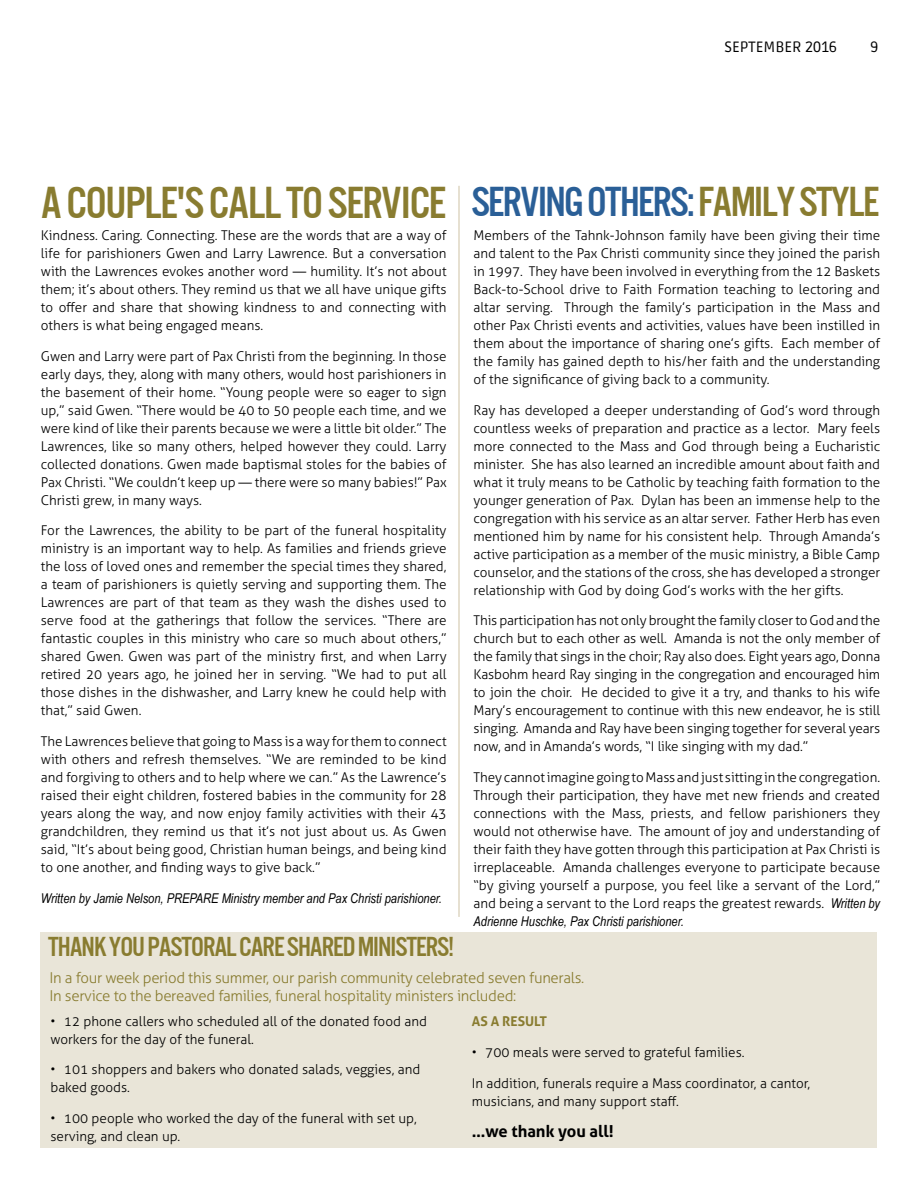
<style>
.page{position:relative;width:918px;height:1188px;background:#fff}
.page>*{position:absolute;margin:0;border:0;box-sizing:border-box;transform-origin:0 0}
.t1{font:46.5px "U.S.101";letter-spacing:-.025em;color:#897c30}
.t2{font:28.5px "U.S.101";letter-spacing:-.035em;color:#897c30}
.t3{font:700 16.5px "Aller";color:#000}
.t4{font:300 15px/18px "Aller";letter-spacing:-.02em;color:#897c30}
.t5{font:15px "Ruda";color:#000}
.t6{font:300 13.5px/18px "Aller";color:#000;text-align:justify}
.t7{font:italic 13.5px "Arial Narrow";color:#000}
.t8{font:700 13.5px "Aller";color:#897c30}
.s1{font-size:43.5px;color:#2a5f97}
.s2{font-size:43.5px}
.s3{font-family:"Arial Narrow";font-weight:400;font-style:italic}
</style>
<div class="page">
<div style="left:40px;top:932px;width:838px;height:216px;background:#e9e5d8"></div>
<hr style="left:459px;top:186px;width:1px;height:731px;background:#cec3a4">
<p class="t5" style="left:725px;top:39px;width:114px">SEPTEMBER 2016</p>
<p class="t5" style="left:870px;top:39px;width:10px">9</p>
<h1 class="t1" style="left:41px;top:178px;width:840px">A COUPLE'S CALL TO SERVICE <span class="s1">SERVING OTHERS:</span> <span class="s2">FAMILY STYLE</span></h1>
<p class="t6" style="left:474px;top:226px;width:408px">Members of the Tahnk-Johnson family have been giving their time and talent to the Pax Christi community since they joined the parish in 1997. They have been involved in everything from the 12 Baskets Back-to-School drive to Faith Formation teaching to lectoring and altar serving. Through the family’s participation in the Mass and other Pax Christi events and activities, values have been instilled in them about the importance of sharing one’s gifts. Each member of the family has gained depth to his/her faith and the understanding of the significance of giving back to a community.</p>
<p class="t6" style="left:474px;top:401px;width:408px">Ray has developed a deeper understanding of God’s word through countless weeks of preparation and practice as a lector. Mary feels more connected to the Mass and God through being a Eucharistic minister. She has also learned an incredible amount about faith and what it truly means to be Catholic by teaching faith formation to the younger generation of Pax. Dylan has been an immense help to the congregation with his service as an altar server. Father Herb has even mentioned him by name for his consistent help. Through Amanda’s active participation as a member of the music ministry, a Bible Camp counselor, and the stations of the cross, she has developed a stronger relationship with God by doing God’s works with the her gifts.</p>
<p class="t6" style="left:474px;top:612px;width:408px">This participation has not only brought the family closer to God and the church but to each other as well. Amanda is not the only member of the family that sings in the choir; Ray also does. Eight years ago, Donna Kasbohm heard Ray singing in the congregation and encouraged him to join the choir. He decided to give it a try, and thanks to his wife Mary’s encouragement to continue with this new endeavor, he is still singing. Amanda and Ray have been singing together for several years now, and in Amanda’s words, “I like singing with my dad.”</p>
<p class="t6" style="left:474px;top:768px;width:408px">They cannot imagine going to Mass and just sitting in the congregation.<br>Through their participation, they have met new friends and created connections with the Mass, priests, and fellow parishioners they would not otherwise have. The amount of joy and understanding of their faith they have gotten through this participation at Pax Christi is irreplaceable. Amanda challenges everyone to participate because “by giving yourself a purpose, you feel like a servant of the Lord,” and being a servant to the Lord reaps the greatest rewards. <span class="s3">Written by</span></p>
<p class="t7" style="left:474px;top:912px;width:212px">Adrienne Huschke, Pax Christi parishioner.</p>
<h2 class="t2" style="left:48px;top:932px;width:408px">THANK YOU PASTORAL CARE SHARED MINISTERS!</h2>
<p class="t4" style="left:49px;top:968px;width:536px">In a four week period this summer, our parish community celebrated seven funerals.<br>In service to the bereaved families, funeral hospitality ministers included:</p>
<p class="t6" style="left:50px;top:1012px;width:378px">• 12 phone callers who scheduled all of the donated food and workers for the day of the funeral.</p>
<p class="t6" style="left:50px;top:1061px;width:371px">• 101 shoppers and bakers who donated salads, veggies, and baked goods.</p>
<p class="t6" style="left:50px;top:1109px;width:368px">• 100 people who worked the day of the funeral with set up, serving, and clean up.</p>
<p class="t6" style="left:41px;top:226px;width:407px">Kindness. Caring. Connecting. These are the words that are a way of life for parishioners Gwen and Larry Lawrence. But a conversation with the Lawrences evokes another word — humility. It’s not about them; it’s about others. They remind us that we all have unique gifts to offer and share that showing kindness to and connecting with others is what being engaged means.</p>
<p class="t6" style="left:41px;top:347px;width:407px">Gwen and Larry were part of Pax Christi from the beginning. In those early days, they, along with many others, would host parishioners in the basement of their home. “Young people were so eager to sign up,” said Gwen. “There would be 40 to 50 people each time, and we were kind of like their parents because we were a little bit older.” The Lawrences, like so many others, helped however they could. Larry collected donations. Gwen made baptismal stoles for the babies of Pax Christi. “We couldn’t keep up — there were so many babies!” Pax Christi grew, in many ways.</p>
<p class="t6" style="left:41px;top:522px;width:407px">For the Lawrences, the ability to be part of the funeral hospitality ministry is an important way to help. As families and friends grieve the loss of loved ones and remember the special times they shared, a team of parishioners is quietly serving and supporting them. The Lawrences are part of that team as they wash the dishes used to serve food at the gatherings that follow the services. “There are fantastic couples in this ministry who care so much about others,” shared Gwen. Gwen was part of the ministry first, and when Larry retired 20 years ago, he joined her in serving. “We had to put all those dishes in the dishwasher, and Larry knew he could help with that,” said Gwen.</p>
<p class="t6" style="left:41px;top:732px;width:407px">The Lawrences believe that going to Mass is a way for them to connect with others and refresh themselves. “We are reminded to be kind and forgiving to others and to help where we can.” As the Lawrence’s raised their eight children, fostered babies in the community for 28 years along the way, and now enjoy family activities with their 43 grandchildren, they remind us that it’s not just about us. As Gwen said, “It’s about being good, Christian human beings, and being kind to one another, and finding ways to give back.”</p>
<p class="t7" style="left:41px;top:889px;width:402px">Written by Jamie Nelson, PREPARE Ministry member and Pax Christi parishioner.</p>
<p class="t8" style="left:472px;top:1013px;width:77px">AS A RESULT</p>
<p class="t6" style="left:472px;top:1043px;width:274px">• 700 meals were served to grateful families.</p>
<p class="t6" style="left:472px;top:1074px;width:340px">In addition, funerals require a Mass coordinator, a cantor, musicians, and many support staff.</p>
<p class="t3" style="left:472px;top:1121px;width:143px">…we thank you all!</p>
</div>
